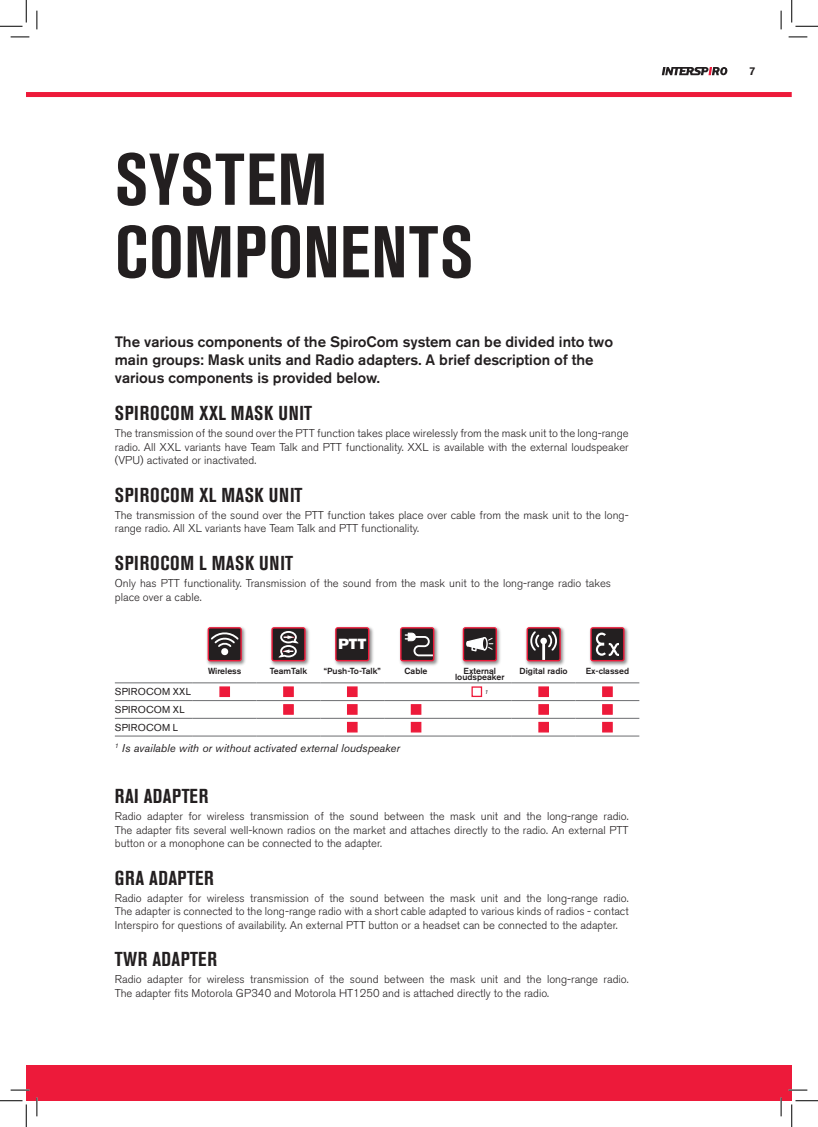
<style>
.page{position:relative;width:818px;height:1127px;background:#fff}
.page>*{position:absolute;margin:0;border:0;box-sizing:border-box;transform-origin:0 0}
.t1{font:700 condensed 72.5px/72.5px "Akzidenz Grotesk BE";letter-spacing:.015em;color:#231f20}
.t2{font:700 condensed 20px "Akzidenz Grotesk BE";letter-spacing:.025em;color:#231f20}
.t3{font:500 15px/18px "Akzidenz Grotesk BE";color:#231f20}
.t4{font:14.5px "Akzidenz Grotesk BE Super";color:#fff}
.t5{font:300 11.25px/13.5px "Akzidenz Grotesk BE";color:#231f20;text-align:justify}
.t6{font:italic 11.25px "Akzidenz Grotesk BE";color:#231f20}
.t7{font:500 11.25px "Akzidenz Grotesk BE";color:#231f20}
.t8{font:10px/17.8px "Akzidenz Grotesk BE";letter-spacing:.02em;color:#231f20}
.t9{font:500 8.75px/6.2px "Akzidenz Grotesk BE";color:#231f20;text-align:center}
.t10{font:italic 5.88px "Akzidenz Grotesk BE";color:#231f20}
</style>
<div class="page">
<hr style="left:115px;top:735px;width:78px;height:1px;background:#6c6d70">
<hr style="left:193px;top:735px;width:64px;height:1px;background:#6c6d70">
<hr style="left:257px;top:735px;width:63px;height:1px;background:#6c6d70">
<hr style="left:320px;top:735px;width:64px;height:1px;background:#6c6d70">
<hr style="left:384px;top:735px;width:64px;height:1px;background:#6c6d70">
<hr style="left:448px;top:735px;width:64px;height:1px;background:#6c6d70">
<hr style="left:512px;top:735px;width:63px;height:1px;background:#6c6d70">
<hr style="left:575px;top:735px;width:64px;height:1px;background:#6c6d70">
<hr style="left:115px;top:682px;width:78px;height:1px;background:#6c6d70">
<hr style="left:193px;top:682px;width:64px;height:1px;background:#6c6d70">
<hr style="left:257px;top:682px;width:63px;height:1px;background:#6c6d70">
<hr style="left:320px;top:682px;width:64px;height:1px;background:#6c6d70">
<hr style="left:384px;top:682px;width:64px;height:1px;background:#6c6d70">
<hr style="left:448px;top:682px;width:64px;height:1px;background:#6c6d70">
<hr style="left:512px;top:682px;width:63px;height:1px;background:#6c6d70">
<hr style="left:575px;top:682px;width:64px;height:1px;background:#6c6d70">
<hr style="left:115px;top:700px;width:78px;height:1px;background:#6c6d70">
<hr style="left:193px;top:700px;width:64px;height:1px;background:#6c6d70">
<hr style="left:257px;top:700px;width:63px;height:1px;background:#6c6d70">
<hr style="left:320px;top:700px;width:64px;height:1px;background:#6c6d70">
<hr style="left:384px;top:700px;width:64px;height:1px;background:#6c6d70">
<hr style="left:448px;top:700px;width:64px;height:1px;background:#6c6d70">
<hr style="left:512px;top:700px;width:63px;height:1px;background:#6c6d70">
<hr style="left:575px;top:700px;width:64px;height:1px;background:#6c6d70">
<hr style="left:115px;top:717px;width:78px;height:1px;background:#6c6d70">
<hr style="left:193px;top:717px;width:64px;height:1px;background:#6c6d70">
<hr style="left:257px;top:717px;width:63px;height:1px;background:#6c6d70">
<hr style="left:320px;top:717px;width:64px;height:1px;background:#6c6d70">
<hr style="left:384px;top:717px;width:64px;height:1px;background:#6c6d70">
<hr style="left:448px;top:717px;width:64px;height:1px;background:#6c6d70">
<hr style="left:512px;top:717px;width:63px;height:1px;background:#6c6d70">
<hr style="left:575px;top:717px;width:64px;height:1px;background:#6c6d70">
<svg style="left:206px;top:627px;width:423px;height:39px"></svg>
<div style="left:219px;top:686px;width:11px;height:11px;background:#ed1a3a;border:1px solid #ed1a3a"></div>
<div style="left:283px;top:686px;width:11px;height:11px;background:#ed1a3a;border:1px solid #ed1a3a"></div>
<div style="left:347px;top:686px;width:11px;height:11px;background:#ed1a3a;border:1px solid #ed1a3a"></div>
<div style="left:471px;top:686px;width:11px;height:11px;border:1px solid #ed1a3a"></div>
<div style="left:538px;top:686px;width:11px;height:11px;background:#ed1a3a;border:1px solid #ed1a3a"></div>
<div style="left:602px;top:686px;width:11px;height:11px;background:#ed1a3a;border:1px solid #ed1a3a"></div>
<div style="left:283px;top:704px;width:11px;height:10px;background:#ed1a3a;border:1px solid #ed1a3a"></div>
<div style="left:347px;top:704px;width:11px;height:10px;background:#ed1a3a;border:1px solid #ed1a3a"></div>
<div style="left:411px;top:704px;width:10px;height:10px;background:#ed1a3a;border:1px solid #ed1a3a"></div>
<div style="left:538px;top:704px;width:11px;height:10px;background:#ed1a3a;border:1px solid #ed1a3a"></div>
<div style="left:602px;top:704px;width:11px;height:10px;background:#ed1a3a;border:1px solid #ed1a3a"></div>
<div style="left:347px;top:721px;width:11px;height:11px;background:#ed1a3a;border:1px solid #ed1a3a"></div>
<div style="left:411px;top:721px;width:10px;height:11px;background:#ed1a3a;border:1px solid #ed1a3a"></div>
<div style="left:538px;top:721px;width:11px;height:11px;background:#ed1a3a;border:1px solid #ed1a3a"></div>
<div style="left:602px;top:721px;width:11px;height:11px;background:#ed1a3a;border:1px solid #ed1a3a"></div>
<div style="left:26px;top:1064px;width:766px;height:36px;background:#ed1a3a"></div>
<svg style="left:662px;top:67px;width:66px;height:9px"></svg>
<div style="left:26px;top:92px;width:766px;height:5px;background:#ed1a3a"></div>
<svg style="left:11px;top:36px;width:18px;height:2px"></svg>
<svg style="left:788px;top:36px;width:19px;height:2px"></svg>
<svg style="left:11px;top:1089px;width:18px;height:1px"></svg>
<svg style="left:788px;top:1089px;width:19px;height:1px"></svg>
<svg style="left:36px;top:11px;width:2px;height:18px"></svg>
<svg style="left:36px;top:1097px;width:2px;height:18px"></svg>
<svg style="left:780px;top:11px;width:2px;height:18px"></svg>
<svg style="left:780px;top:1097px;width:2px;height:18px"></svg>
<svg style="left:0;top:0;width:27px;height:27px"></svg>
<svg style="left:0;top:1100px;width:27px;height:26px"></svg>
<svg style="left:791px;top:0;width:27px;height:27px"></svg>
<svg style="left:791px;top:1100px;width:27px;height:26px"></svg>
<h1 class="t1" style="left:115px;top:144px;width:360px">SYSTEM<br>COMPONENTS</h1>
<h3 class="t3" style="left:115px;top:332px;width:500px">The various components of the SpiroCom system can be divided into two main groups: Mask units and Radio adapters. A brief description of the various components is provided below.</h3>
<h2 class="t2" style="left:115px;top:402px;width:199px">SPIROCOM XXL MASK UNIT</h2>
<p class="t5" style="left:115px;top:427px;width:515px">The transmission of the sound over the PTT function takes place wirelessly from the mask unit to the long-range radio. All XXL variants have Team Talk and PTT functionality. XXL is available with the external loudspeaker (VPU) activated or inactivated.</p>
<h2 class="t2" style="left:115px;top:483px;width:189px">SPIROCOM XL MASK UNIT</h2>
<p class="t5" style="left:115px;top:508px;width:515px">The transmission of the sound over the PTT function takes place over cable from the mask unit to the long&shy;range radio. All XL variants have Team Talk and PTT functionality.</p>
<h2 class="t2" style="left:115px;top:551px;width:180px">SPIROCOM L MASK UNIT</h2>
<p class="t5" style="left:115px;top:576px;width:498px">Only has PTT functionality. Transmission of the sound from the mask unit to the long-range radio takes place over a cable.</p>
<p class="t9" style="left:208px;top:667px;width:35px">Wireless</p>
<p class="t9" style="left:270px;top:667px;width:39px">TeamTalk</p>
<p class="t4" style="left:338px;top:635px;width:29px">PTT</p>
<p class="t9" style="left:324px;top:667px;width:58px">“Push-To-Talk”</p>
<p class="t9" style="left:405px;top:667px;width:24px">Cable</p>
<p class="t9" style="left:455px;top:667px;width:51px">External loudspeaker</p>
<p class="t9" style="left:520px;top:667px;width:50px">Digital radio</p>
<p class="t9" style="left:586px;top:667px;width:45px">Ex-classed</p>
<p class="t8" style="left:115px;top:683px;width:78px">SPIROCOM XXL</p>
<p class="t10" style="left:485px;top:688px;width:5px">1</p>
<p class="t8" style="left:115px;top:700px;width:71px">SPIROCOM XL<br>SPIROCOM L</p>
<p class="t6" style="left:115px;top:741px;width:287px"><sup>1</sup> Is available with or without activated external loudspeaker</p>
<h2 class="t2" style="left:115px;top:784px;width:95px">RAI ADAPTER</h2>
<p class="t5" style="left:115px;top:809px;width:515px">Radio adapter for wireless transmission of the sound between the mask unit and the long-range radio.<br>The adapter fits several well-known radios on the market and attaches directly to the radio. An external PTT button or a monophone can be connected to the adapter.</p>
<h2 class="t2" style="left:115px;top:866px;width:100px">GRA ADAPTER</h2>
<p class="t5" style="left:115px;top:891px;width:515px">Radio adapter for wireless transmission of the sound between the mask unit and the long-range radio.<br>The adapter is connected to the long-range radio with a short cable adapted to various kinds of radios - contact Interspiro for questions of availability. An external PTT button or a headset can be connected to the adapter.</p>
<h2 class="t2" style="left:115px;top:947px;width:104px">TWR ADAPTER</h2>
<p class="t5" style="left:115px;top:972px;width:515px">Radio adapter for wireless transmission of the sound between the mask unit and the long-range radio.<br>The adapter fits Motorola GP340 and Motorola HT1250 and is attached directly to the radio.</p>
<p class="t7" style="left:749px;top:64px;width:8px">7</p>
</div>
